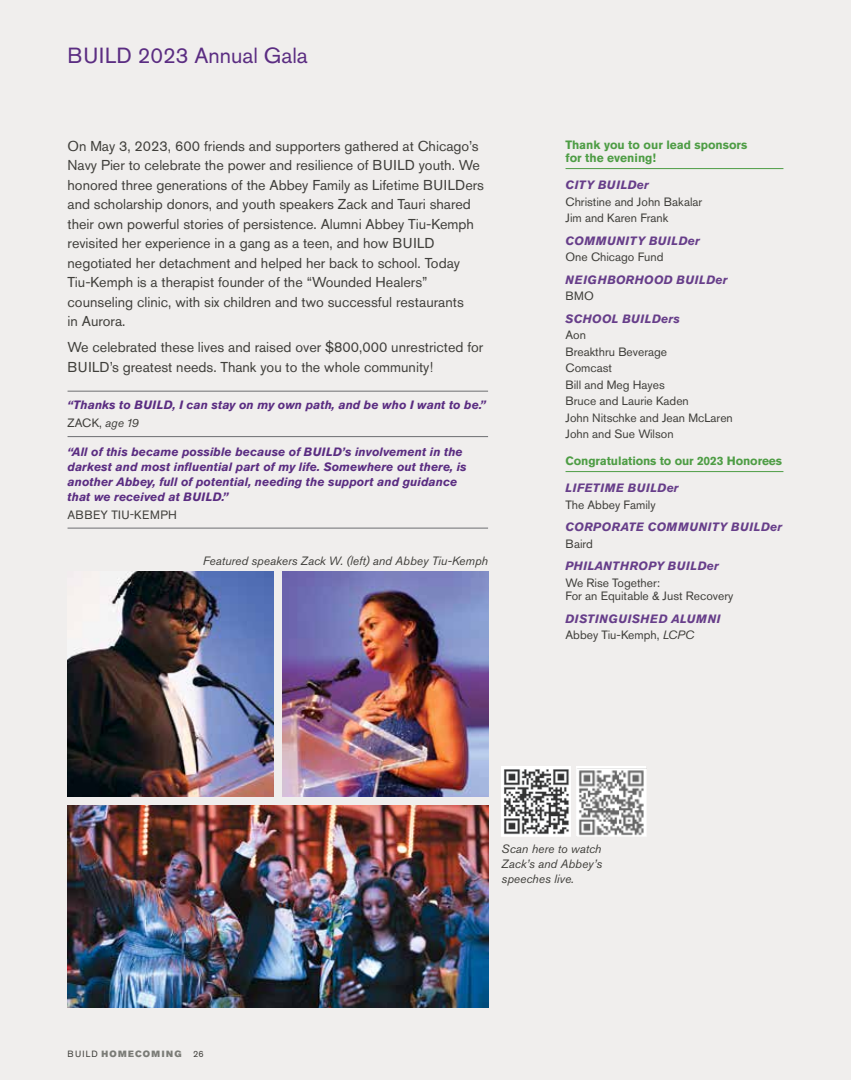
<style>
.page{position:relative;width:851px;height:1080px;background:#fff}
.page>*{position:absolute;margin:0;border:0;box-sizing:border-box;transform-origin:0 0}
.t1{font:21.75px "Akzidenz Grotesk Pro";color:#5b2d82}
.t2{font:14.25px/19.5px "Akzidenz Grotesk Pro";color:#403f3b}
.t3{font:italic 700 12px/15px "Akzidenz Grotesk Pro";color:#5b2d82}
.t4{font:12px/16.5px "Akzidenz Grotesk Pro";color:#403f3b}
.t5{font:italic 700 12px "Akzidenz Grotesk Pro";letter-spacing:.03em;color:#673e8a}
.t6{font:italic 12px/15px "Akzidenz Grotesk Pro";color:#403f3b;text-align:justify}
.t7{font:700 12px/13.5px "Akzidenz Grotesk Pro";letter-spacing:-.005em;color:#4e9d45}
.t8{font:italic 700 12px/16.5px "Akzidenz Grotesk Pro";letter-spacing:.05em;color:#673e8a}
.t9{font:12px "Akzidenz Grotesk Pro";letter-spacing:.04em;color:#403f3b}
.t10{font:9px "Akzidenz Grotesk Pro Super";letter-spacing:.14em;color:#7b7c77}
.t11{font:9px "Akzidenz Grotesk Pro";color:#403f3b}
.s1{font-weight:400;font-style:normal;color:#403f3b}
.s2{font-weight:400;color:#403f3b}
.s3{font-family:"Akzidenz Grotesk Pro";color:#403f3b}
</style>
<div class="page">
<div style="left:0;top:0;width:850px;height:1080px;background:#f0eeed"></div>
<hr style="left:565px;top:168px;width:218px;height:1px;background:#4e9d45">
<hr style="left:565px;top:471px;width:218px;height:1px;background:#4e9d45">
<hr style="left:68px;top:391px;width:420px;height:1px;background:#6d6e71">
<hr style="left:68px;top:436px;width:420px;height:1px;background:#6d6e71">
<hr style="left:68px;top:528px;width:420px;height:1px;background:#6d6e71">
<img style="left:68px;top:572px;width:205px;height:224px">
<img style="left:282px;top:572px;width:206px;height:224px">
<img style="left:68px;top:806px;width:420px;height:202px">
<img style="left:501px;top:767px;width:70px;height:69px">
<img style="left:576px;top:767px;width:70px;height:69px">
<h1 class="t1" style="left:68px;top:41px;width:242px">BUILD 2023 Annual Gala</h1>
<p class="t2" style="left:68px;top:136px;width:418px">On May 3, 2023, 600 friends and supporters gathered at Chicago’s Navy Pier to celebrate the power and resilience of BUILD youth. We honored three generations of the Abbey Family as Lifetime BUILDers and scholarship donors, and youth speakers Zack and Tauri shared their own powerful stories of persistence. Alumni Abbey Tiu-Kemph revisited her experience in a gang as a teen, and how BUILD negotiated her detachment and helped her back to school. Today Tiu-Kemph is a therapist founder of the “Wounded Healers” counseling clinic, with six children and two successful restaurants<br>in Aurora.</p>
<p class="t2" style="left:68px;top:338px;width:417px">We celebrated these lives and raised over $800,000 unrestricted for<br>BUILD’s greatest needs. Thank you to the whole community!</p>
<p class="t3" style="left:68px;top:396px;width:420px;line-height:18px">“Thanks to BUILD, I can stay on my own path, and be who I want to be.”<br><span class="s1">ZACK,</span> <span class="s2">age 19</span></p>
<p class="t3" style="left:68px;top:444px;width:401px">“All of this became possible because of BUILD’s involvement in the darkest and most influential part of my life. Somewhere out there, is another Abbey, full of potential, needing the support and guidance that we received at BUILD.”</p>
<p class="t9" style="left:68px;top:507px;width:111px">ABBEY TIU-KEMPH</p>
<p class="t6" style="left:203px;top:553px;width:287px">Featured speakers Zack W. (left) and Abbey Tiu-Kemph</p>
<p class="t7" style="left:565px;top:138px;width:183px">Thank you to our lead sponsors for the evening!</p>
<p class="t5" style="left:565px;top:177px;width:85px">CITY BUILDer</p>
<p class="t4" style="left:565px;top:193px;width:138px">Christine and John Bakalar<br>Jim and Karen Frank</p>
<p class="t5" style="left:565px;top:233px;width:136px">COMMUNITY BUILDer</p>
<p class="t4" style="left:565px;top:249px;width:99px">One Chicago Fund</p>
<p class="t5" style="left:565px;top:272px;width:163px">NEIGHBORHOOD BUILDer</p>
<p class="t4" style="left:565px;top:288px;width:30px">BMO</p>
<p class="t5" style="left:565px;top:311px;width:116px">SCHOOL BUILDers</p>
<p class="t4" style="left:565px;top:327px;width:169px">Aon<br>Breakthru Beverage<br>Comcast<br>Bill and Meg Hayes<br>Bruce and Laurie Kaden<br>John Nitschke and Jean McLaren<br>John and Sue Wilson</p>
<p class="t7" style="left:565px;top:454px;width:218px">Congratulations to our 2023 Honorees</p>
<p class="t5" style="left:565px;top:480px;width:115px">LIFETIME BUILDer</p>
<p class="t4" style="left:565px;top:496px;width:91px">The Abbey Family</p>
<p class="t5" style="left:565px;top:519px;width:218px">CORPORATE COMMUNITY BUILDer</p>
<p class="t4" style="left:565px;top:535px;width:29px">Baird</p>
<p class="t5" style="left:565px;top:558px;width:155px">PHILANTHROPY BUILDer</p>
<p class="t4" style="left:565px;top:576px;width:169px;line-height:13.5px">We Rise Together:<br>For an Equitable &amp; Just Recovery</p>
<p class="t8" style="left:565px;top:610px;width:156px">DISTINGUISHED ALUMNI<br><span class="s1">Abbey Tiu-Kemph,</span> <span class="s2">LCPC</span></p>
<p class="t10" style="left:68px;top:1048px;width:115px"><span class="s3">BUILD</span> HOMECOMING</p>
<p class="t11" style="left:193px;top:1048px;width:12px">26</p>
<p class="t6" style="left:501px;top:841px;width:102px">Scan here to watch Zack’s and Abbey’s speeches live.</p>
</div>
